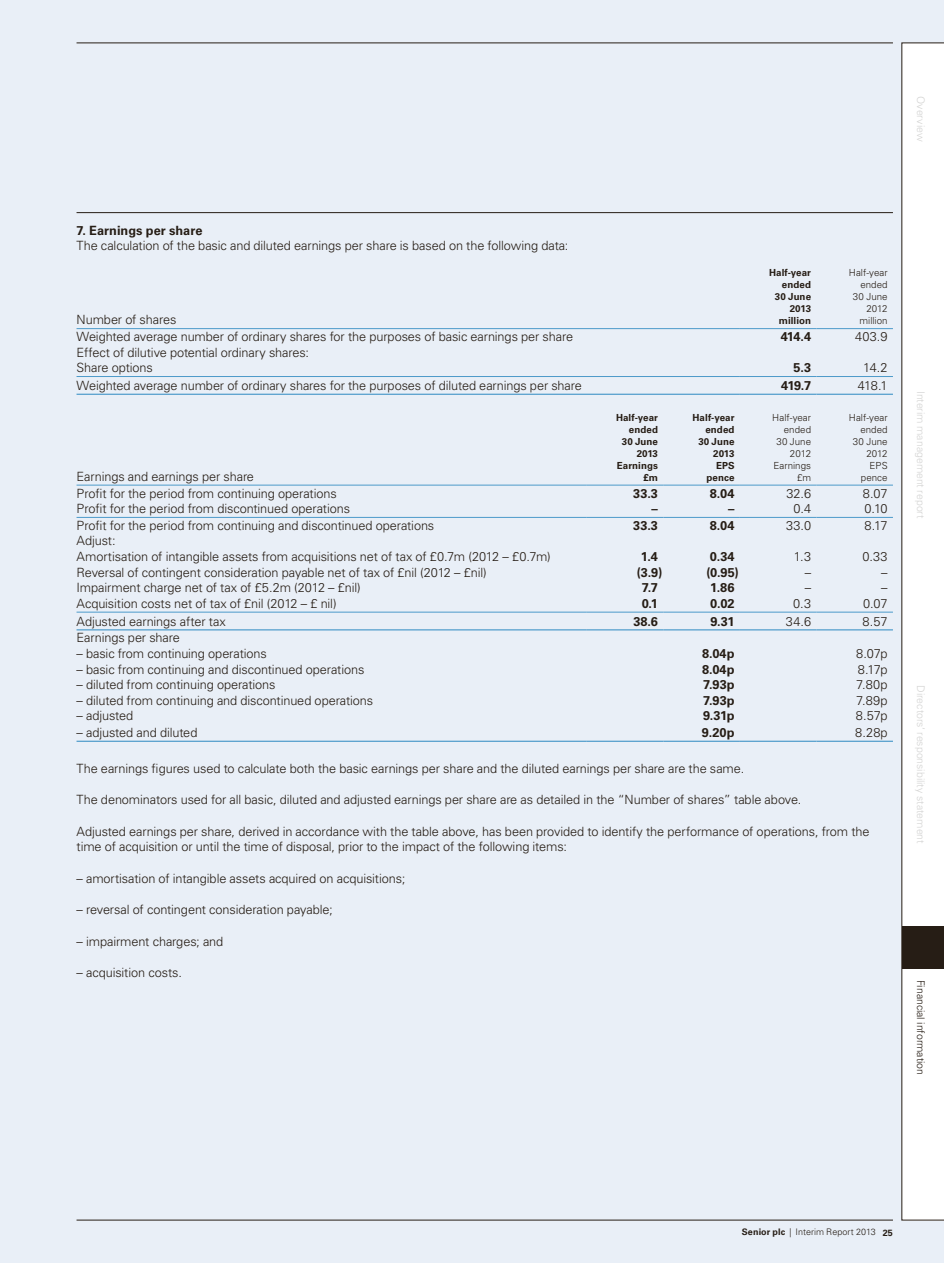
<style>
.page{position:relative;width:944px;height:1263px;background:#e9eff7}
.page>*{position:absolute;margin:0;border:0;box-sizing:border-box;transform-origin:0 0}
.t1{font:300 12.75px/15.6px "Univers LT Std";letter-spacing:-.01em;color:#261d15}
.t2{font:700 12.75px "Univers LT Std";color:#261d15}
.t3{font:300 10.5px "Univers LT Std";color:#d4d4d3}
.t4{font:300 10.5px "Univers LT Std";color:#261d15}
.t5{font:700 9.75px/12px "Univers LT Std";letter-spacing:.005em;color:#261d15;text-align:right}
.t6{font:300 9.75px/12px "Univers LT Std";color:#261d15;text-align:right}
.t7{font:300 9px "Univers LT Std";letter-spacing:.005em;color:#261d15}
.s1{font-weight:700}
</style>
<div class="page">
<hr style="left:77px;top:43px;width:816px;height:1px;background:#261d15">
<hr style="left:77px;top:1220px;width:816px;height:1px;background:#261d15">
<hr style="left:77px;top:212px;width:816px;height:1px;background:#261d15">
<div style="left:901px;top:43px;width:43px;height:1177px;background:#fff"></div>
<div style="left:902px;top:926px;width:42px;height:42px;background:#261d15"></div>
<hr style="left:77px;top:328px;width:663px;height:1px;background:#4c9aca">
<hr style="left:740px;top:328px;width:76px;height:1px;background:#4c9aca">
<hr style="left:816px;top:328px;width:77px;height:1px;background:#4c9aca">
<hr style="left:77px;top:376px;width:663px;height:1px;background:#4c9aca">
<hr style="left:740px;top:376px;width:76px;height:1px;background:#4c9aca">
<hr style="left:816px;top:376px;width:77px;height:1px;background:#4c9aca">
<hr style="left:77px;top:394px;width:663px;height:1px;background:#4c9aca">
<hr style="left:740px;top:394px;width:76px;height:1px;background:#4c9aca">
<hr style="left:816px;top:394px;width:77px;height:1px;background:#4c9aca">
<hr style="left:77px;top:485px;width:510px;height:1px;background:#4c9aca">
<hr style="left:587px;top:485px;width:76px;height:1px;background:#4c9aca">
<hr style="left:663px;top:485px;width:77px;height:1px;background:#4c9aca">
<hr style="left:740px;top:485px;width:76px;height:1px;background:#4c9aca">
<hr style="left:816px;top:485px;width:77px;height:1px;background:#4c9aca">
<hr style="left:77px;top:517px;width:510px;height:1px;background:#4c9aca">
<hr style="left:587px;top:517px;width:76px;height:1px;background:#4c9aca">
<hr style="left:663px;top:517px;width:77px;height:1px;background:#4c9aca">
<hr style="left:740px;top:517px;width:76px;height:1px;background:#4c9aca">
<hr style="left:816px;top:517px;width:77px;height:1px;background:#4c9aca">
<hr style="left:77px;top:612px;width:510px;height:1px;background:#4c9aca">
<hr style="left:587px;top:612px;width:76px;height:1px;background:#4c9aca">
<hr style="left:663px;top:612px;width:77px;height:1px;background:#4c9aca">
<hr style="left:740px;top:612px;width:76px;height:1px;background:#4c9aca">
<hr style="left:816px;top:612px;width:77px;height:1px;background:#4c9aca">
<hr style="left:77px;top:629px;width:510px;height:1px;background:#4c9aca">
<hr style="left:587px;top:629px;width:76px;height:1px;background:#4c9aca">
<hr style="left:663px;top:629px;width:77px;height:1px;background:#4c9aca">
<hr style="left:740px;top:629px;width:76px;height:1px;background:#4c9aca">
<hr style="left:816px;top:629px;width:77px;height:1px;background:#4c9aca">
<hr style="left:77px;top:741px;width:510px;height:1px;background:#4c9aca">
<hr style="left:587px;top:741px;width:76px;height:1px;background:#4c9aca">
<hr style="left:663px;top:741px;width:77px;height:1px;background:#4c9aca">
<hr style="left:740px;top:741px;width:76px;height:1px;background:#4c9aca">
<hr style="left:816px;top:741px;width:77px;height:1px;background:#4c9aca">
<p class="t3" style="left:927px;top:96px;width:47px;rotate:90deg">Overview</p>
<p class="t2" style="left:77px;top:223px;width:127px">7. Earnings per share</p>
<p class="t1" style="left:77px;top:238px;width:493px">The calculation of the basic and diluted earnings per share is based on the following data:</p>
<p class="t1" style="left:77px;top:312px;width:101px">Number of shares</p>
<p class="t5" style="left:769px;top:267px;width:44px">Half-year ended<br>30 June<br>2013 million</p>
<p class="t6" style="left:849px;top:267px;width:40px">Half-year ended<br>30 June<br>2012 million</p>
<p class="t1" style="left:77px;top:329px;width:498px">Weighted average number of ordinary shares for the purposes of basic earnings per share</p>
<p class="t2" style="left:781px;top:329px;width:32px">414.4</p>
<p class="t1" style="left:855px;top:329px;width:34px">403.9</p>
<p class="t1" style="left:77px;top:344px;width:234px">Effect of dilutive potential ordinary shares:<br>Share options</p>
<p class="t2" style="left:793px;top:360px;width:19px">5.3</p>
<p class="t1" style="left:863px;top:360px;width:26px">14.2</p>
<p class="t1" style="left:77px;top:378px;width:507px">Weighted average number of ordinary shares for the purposes of diluted earnings per share</p>
<p class="t2" style="left:781px;top:378px;width:32px">419.7</p>
<p class="t1" style="left:858px;top:378px;width:31px">418.1</p>
<p class="t1" style="left:77px;top:469px;width:179px">Earnings and earnings per share</p>
<p class="t5" style="left:616px;top:411px;width:44px">Half-year ended<br>30 June<br>2013<br>Earnings £m</p>
<p class="t5" style="left:693px;top:411px;width:44px">Half-year ended<br>30 June<br>2013<br>EPS pence</p>
<p class="t6" style="left:772px;top:411px;width:40px">Half-year ended<br>30 June<br>2012<br>Earnings £m</p>
<p class="t6" style="left:849px;top:411px;width:40px">Half-year ended<br>30 June<br>2012<br>EPS pence</p>
<p class="t1" style="left:77px;top:485px;width:262px">Profit for the period from continuing operations</p>
<p class="t2" style="left:633px;top:486px;width:26px">33.3</p>
<p class="t2" style="left:710px;top:486px;width:26px">8.04</p>
<p class="t1" style="left:786px;top:485px;width:26px">32.6</p>
<p class="t1" style="left:863px;top:485px;width:26px">8.07</p>
<p class="t1" style="left:77px;top:501px;width:275px">Profit for the period from discontinued operations</p>
<p class="t2" style="left:652px;top:501px;width:8px">–</p>
<p class="t2" style="left:728px;top:501px;width:8px">–</p>
<p class="t1" style="left:793px;top:501px;width:19px">0.4</p>
<p class="t1" style="left:864px;top:501px;width:25px">0.10</p>
<p class="t1" style="left:77px;top:517px;width:359px">Profit for the period from continuing and discontinued operations</p>
<p class="t2" style="left:633px;top:518px;width:26px">33.3</p>
<p class="t2" style="left:710px;top:518px;width:26px">8.04</p>
<p class="t1" style="left:786px;top:517px;width:27px">33.0</p>
<p class="t1" style="left:864px;top:517px;width:25px">8.17</p>
<p class="t1" style="left:77px;top:533px;width:476px">Adjust:<br>Amortisation of intangible assets from acquisitions net of tax of £0.7m (2012 – £0.7m)</p>
<p class="t2" style="left:641px;top:549px;width:19px">1.4</p>
<p class="t2" style="left:710px;top:549px;width:26px">0.34</p>
<p class="t1" style="left:794px;top:549px;width:19px">1.3</p>
<p class="t1" style="left:862px;top:549px;width:27px">0.33</p>
<p class="t1" style="left:77px;top:564px;width:412px">Reversal of contingent consideration payable net of tax of £nil (2012 – £nil)</p>
<p class="t2" style="left:637px;top:565px;width:27px">(3.9)</p>
<p class="t2" style="left:706px;top:565px;width:34px">(0.95)</p>
<p class="t1" style="left:805px;top:564px;width:8px">–</p>
<p class="t1" style="left:881px;top:564px;width:8px">–</p>
<p class="t1" style="left:77px;top:580px;width:286px">Impairment charge net of tax of £5.2m (2012 – £nil)</p>
<p class="t2" style="left:642px;top:580px;width:18px">7.7</p>
<p class="t2" style="left:710px;top:580px;width:26px">1.86</p>
<p class="t1" style="left:805px;top:580px;width:8px">–</p>
<p class="t1" style="left:881px;top:580px;width:8px">–</p>
<p class="t1" style="left:77px;top:595px;width:262px">Acquisition costs net of tax of £nil (2012 – £ nil)</p>
<p class="t2" style="left:642px;top:596px;width:18px">0.1</p>
<p class="t2" style="left:710px;top:596px;width:26px">0.02</p>
<p class="t1" style="left:793px;top:595px;width:19px">0.3</p>
<p class="t1" style="left:863px;top:595px;width:26px">0.07</p>
<p class="t1" style="left:77px;top:613px;width:151px">Adjusted earnings after tax</p>
<p class="t2" style="left:633px;top:614px;width:26px">38.6</p>
<p class="t2" style="left:710px;top:614px;width:26px">9.31</p>
<p class="t1" style="left:786px;top:613px;width:27px">34.6</p>
<p class="t1" style="left:863px;top:613px;width:27px">8.57</p>
<p class="t1" style="left:77px;top:630px;width:105px">Earnings per share</p>
<p class="t1" style="left:77px;top:646px;width:192px">– basic from continuing operations</p>
<p class="t2" style="left:702px;top:646px;width:34px">8.04p</p>
<p class="t1" style="left:856px;top:646px;width:33px">8.07p</p>
<p class="t1" style="left:77px;top:661px;width:289px">– basic from continuing and discontinued operations</p>
<p class="t2" style="left:702px;top:661px;width:34px">8.04p</p>
<p class="t1" style="left:858px;top:661px;width:31px">8.17p</p>
<p class="t1" style="left:77px;top:677px;width:201px">– diluted from continuing operations</p>
<p class="t2" style="left:703px;top:677px;width:33px">7.93p</p>
<p class="t1" style="left:856px;top:677px;width:33px">7.80p</p>
<p class="t1" style="left:77px;top:692px;width:298px">– diluted from continuing and discontinued operations</p>
<p class="t2" style="left:703px;top:693px;width:33px">7.93p</p>
<p class="t1" style="left:856px;top:692px;width:33px">7.89p</p>
<p class="t1" style="left:77px;top:708px;width:58px">– adjusted</p>
<p class="t2" style="left:703px;top:708px;width:33px">9.31p</p>
<p class="t1" style="left:856px;top:708px;width:33px">8.57p</p>
<p class="t1" style="left:77px;top:725px;width:122px">– adjusted and diluted</p>
<p class="t2" style="left:702px;top:725px;width:34px">9.20p</p>
<p class="t1" style="left:855px;top:725px;width:34px">8.28p</p>
<p class="t1" style="left:77px;top:760px;width:669px">The earnings figures used to calculate both the basic earnings per share and the diluted earnings per share are the same.</p>
<p class="t1" style="left:77px;top:792px;width:726px">The denominators used for all basic, diluted and adjusted earnings per share are as detailed in the “Number of shares” table above.</p>
<p class="t1" style="left:77px;top:823px;width:794px">Adjusted earnings per share, derived in accordance with the table above, has been provided to identify the performance of operations, from the time of acquisition or until the time of disposal, prior to the impact of the following items:</p>
<p class="t1" style="left:77px;top:870px;width:330px">– amortisation of intangible assets acquired on acquisitions;</p>
<p class="t1" style="left:77px;top:902px;width:258px">– reversal of contingent consideration payable;</p>
<p class="t1" style="left:77px;top:933px;width:148px">– impairment charges; and</p>
<p class="t1" style="left:77px;top:965px;width:107px">– acquisition costs.</p>
<p class="t3" style="left:927px;top:391px;width:130px;rotate:90deg">Interim management report</p>
<p class="t3" style="left:927px;top:685px;width:160px;rotate:90deg">Directors’ responsibility statement</p>
<p class="t4" style="left:927px;top:979px;width:97px;rotate:90deg">Financial information</p>
<p class="t7" style="left:742px;top:1227px;width:153px"><span class="s1">Senior plc</span> | Interim Report 2013 <span class="s1">25</span></p>
</div>
